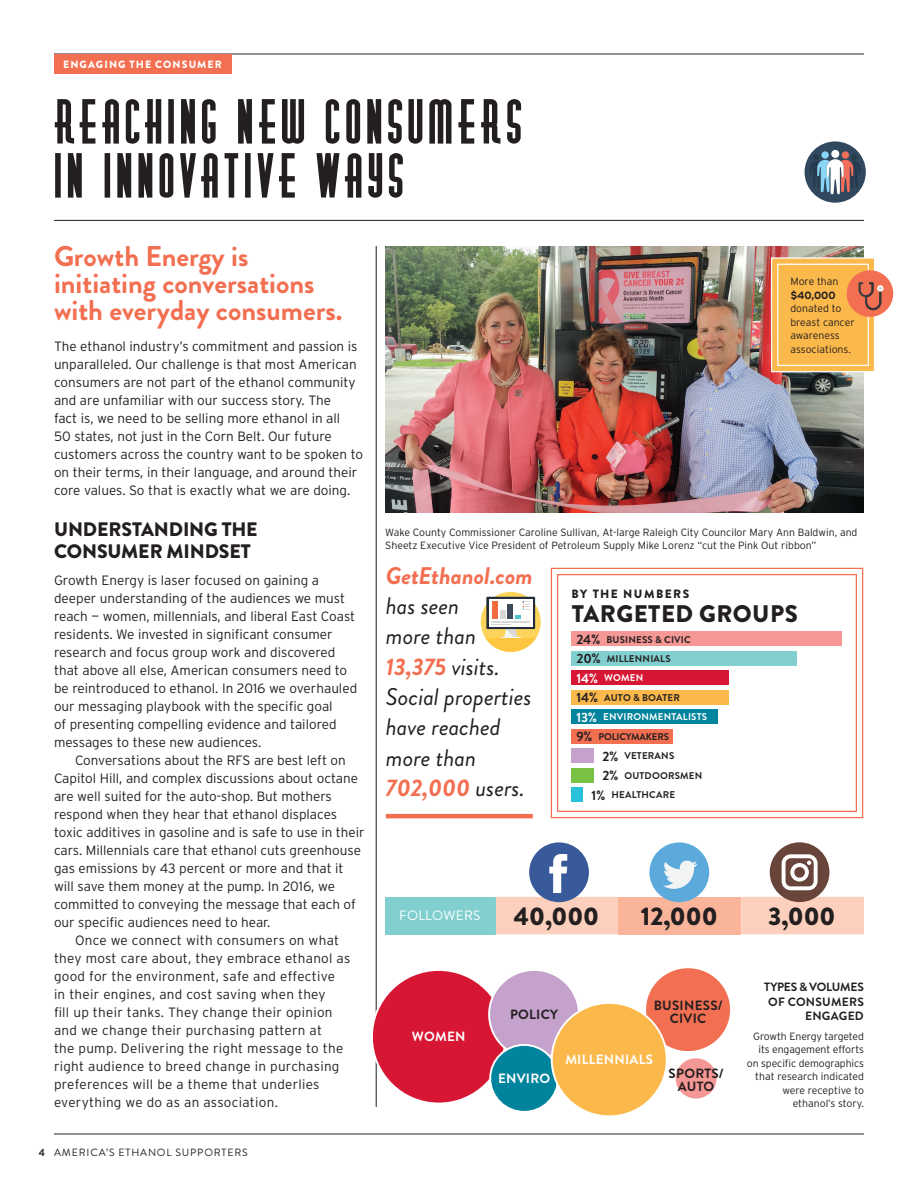
<style>
.page{position:relative;width:918px;height:1188px;background:#fff}
.page>*{position:absolute;margin:0;border:0;box-sizing:border-box;transform-origin:0 0}
.h_37{font:55.5px/54px "Diner Obese";letter-spacing:.095em;color:#231f20}
.subh_16_on_19{font:700 28.5px/27px "Brandon Grotesque";color:#f36f51}
.t1{font:900 25.5px "Brandon Grotesque";color:#231f20}
.callout{font:italic 24px/30.3px "Brandon Grotesque";color:#231f20}
.t2{font:900 24px "Brandon Grotesque";letter-spacing:.02em;color:#231f20}
.subh_13_on_15_2L{font:900 19.5px/22.5px "Brandon Grotesque";letter-spacing:-.01em;color:#231f20}
.b_ni{font:300 13.5px/18px "Interstate";color:#231f20}
.b_9_on_12{font:300 13.5px/18px "Interstate";color:#231f20}
.b_9_on_12-2{font:300 13.5px/18px "Interstate";letter-spacing:.02em;color:#231f20}
.t3{font:13.5px "Brandon Grotesque";letter-spacing:.02em;color:#fff}
.t4{font:700 13.35px/13.4px "Brandon Grotesque";letter-spacing:.02em;color:#231f20;text-align:center}
.t5{font:700 13.35px "Brandon Grotesque";letter-spacing:.02em;color:#fff}
.t6{font:700 12px/14.4px "Brandon Grotesque";letter-spacing:.02em;color:#231f20;text-align:right}
.t7{font:900 12px "Brandon Grotesque";letter-spacing:.12em;color:#231f20}
.b_9_on_12-3{font:300 10.5px/13.5px "Interstate";color:#231f20}
.t8{font:10.5px "Brandon Grotesque";letter-spacing:.08em;color:#231f20}
.section_label{font:900 10.5px "Brandon Grotesque";letter-spacing:.105em;color:#fff}
.t9{font:700 9.75px "Brandon Grotesque";letter-spacing:.02em;color:#231f20}
.t10{font:700 9.75px "Brandon Grotesque";letter-spacing:.02em;color:#fff}
.t11{font:700 9.75px "Brandon Grotesque";letter-spacing:-.02em;color:#231f20}
.s1{font-weight:700}
.s2{font-weight:700;color:#f36f51}
.s3{font-size:13.5px}
</style>
<div class="page">
<hr style="left:54px;top:1134px;width:810px;height:1px;background:#231f20">
<hr style="left:54px;top:54px;width:810px;height:1px;background:#231f20">
<hr style="left:54px;top:220px;width:810px;height:1px;background:#231f20">
<hr style="left:376px;top:246px;width:1px;height:861px;background:#231f20">
<div style="left:54px;top:54px;width:177px;height:20px;background:#f36f51"></div>
<img style="left:385px;top:246px;width:479px;height:267px">
<svg style="left:550px;top:567px;width:314px;height:252px"></svg>
<div style="left:557px;top:574px;width:300px;height:238px;border:1px solid #f36f51"></div>
<hr style="left:386px;top:814px;width:147px;height:4px;background:#f36f51">
<svg style="left:481px;top:592px;width:60px;height:60px"></svg>
<div style="left:486px;top:597px;width:49px;height:32px;background:#222c3b"></div>
<div style="left:489px;top:599px;width:44px;height:28px;background:#fff"></div>
<svg style="left:485px;top:601px;width:51px;height:51px"></svg>
<div style="left:847px;top:270px;width:46px;height:47px;background:#f36f51;border-radius:50%"></div>
<svg style="left:770px;top:257px;width:112px;height:116px"></svg>
<div style="left:385px;top:897px;width:111px;height:37px;background:#81cfcf"></div>
<div style="left:805px;top:141px;width:61px;height:62px;background:#31495e;border-radius:50%"></div>
<div style="left:842px;top:151px;width:7px;height:8px;background:#f26e5a;border-radius:50%"></div>
<svg style="left:821px;top:151px;width:8px;height:8px"></svg>
<svg style="left:810px;top:154px;width:51px;height:40px"></svg>
<div style="left:831px;top:150px;width:8px;height:8px;background:#fff;border-radius:50%"></div>
<div style="left:372px;top:970px;width:134px;height:134px;background:#d71634;border-radius:50%"></div>
<div style="left:645px;top:967px;width:86px;height:85px;background:#f36f51;border-radius:50%"></div>
<div style="left:644px;top:966px;width:88px;height:87px;border:2px solid #fff;border-radius:50%"></div>
<div style="left:489px;top:970px;width:90px;height:89px;background:#c4a2cb;border-radius:50%"></div>
<div style="left:490px;top:1045px;width:68px;height:67px;background:#00839c;border-radius:50%"></div>
<div style="left:489px;top:1044px;width:70px;height:69px;border:2px solid #fff;border-radius:50%"></div>
<div style="left:675px;top:1057px;width:42px;height:42px;background:#f59794;border-radius:50%"></div>
<div style="left:674px;top:1056px;width:44px;height:44px;border:2px solid #fff;border-radius:50%"></div>
<div style="left:552px;top:1003px;width:115px;height:113px;background:#fcb94b;border-radius:50%"></div>
<div style="left:551px;top:1002px;width:117px;height:115px;border:2px solid #fff;border-radius:50%"></div>
<div style="left:572px;top:631px;width:270px;height:15px;background:#f59794"></div>
<div style="left:572px;top:651px;width:225px;height:15px;background:#81cfcf"></div>
<div style="left:572px;top:670px;width:157px;height:15px;background:#d71634"></div>
<div style="left:572px;top:690px;width:157px;height:15px;background:#fcb94b"></div>
<div style="left:572px;top:709px;width:146px;height:15px;background:#00839c"></div>
<div style="left:572px;top:729px;width:101px;height:15px;background:#f36f51"></div>
<div style="left:572px;top:748px;width:22px;height:15px;background:#c4a2cb"></div>
<div style="left:572px;top:768px;width:22px;height:15px;background:#79c142"></div>
<div style="left:572px;top:787px;width:11px;height:15px;background:#29c0da"></div>
<svg style="left:496px;top:843px;width:368px;height:91px"></svg>
<p class="section_label" style="left:63px;top:57px;width:160px">ENGAGING THE CONSUMER</p>
<p class="h_37" style="left:54px;top:95px;width:468px">REACHING NEW CONSUMERS<br>IN INNOVATIVE WAYS</p>
<p class="subh_16_on_19" style="left:54px;top:243px;width:290px">Growth Energy is initiating conversations with everyday consumers.</p>
<p class="b_ni" style="left:54px;top:337px;width:311px">The ethanol industry’s commitment and passion is unparalleled. Our challenge is that most American consumers are not part of the ethanol community and are unfamiliar with our success story. The<br>fact is, we need to be selling more ethanol in all<br>50 states, not just in the Corn Belt. Our future customers across the country want to be spoken to on their terms, in their language, and around their core values. So that is exactly what we are doing.</p>
<p class="subh_13_on_15_2L" style="left:54px;top:518px;width:205px">UNDERSTANDING THE<br>CONSUMER MINDSET</p>
<p class="b_ni" style="left:54px;top:571px;width:305px">Growth Energy is laser focused on gaining a deeper understanding of the audiences we must reach — women, millennials, and liberal East Coast residents. We invested in significant consumer research and focus group work and discovered that above all else, American consumers need to be reintroduced to ethanol. In 2016 we overhauled our messaging playbook with the specific goal<br>of presenting compelling evidence and tailored messages to these new audiences.</p>
<p class="b_9_on_12" style="left:54px;top:751px;width:312px;text-indent:21px">Conversations about the RFS are best left on Capitol Hill, and complex discussions about octane are well suited for the auto-shop. But mothers respond when they hear that ethanol displaces toxic additives in gasoline and is safe to use in their cars. Millennials care that ethanol cuts greenhouse gas emissions by 43 percent or more and that it will save them money at the pump. In 2016, we committed to conveying the message that each of our specific audiences need to hear.</p>
<p class="b_9_on_12-2" style="left:54px;top:931px;width:298px;text-indent:21px">Once we connect with consumers on what they most care about, they embrace ethanol as good for the environment, safe and effective<br>in their engines, and cost saving when they<br>fill up their tanks. They change their opinion and we change their purchasing pattern at<br>the pump. Delivering the right message to the right audience to breed change in purchasing preferences will be a theme that underlies everything we do as an association.</p>
<p class="t8" style="left:39px;top:1146px;width:211px"><span class="s1">4</span> AMERICA’S ETHANOL SUPPORTERS</p>
<p class="b_9_on_12-3" style="left:790px;top:275px;width:66px">More than <span class="s1">$40,000 </span>donated to breast cancer awareness associations.</p>
<p class="b_9_on_12-3" style="left:385px;top:525px;width:474px">Wake County Commissioner Caroline Sullivan, At-large Raleigh City Councilor Mary Ann Baldwin, and<br>Sheetz Executive Vice President of Petroleum Supply Mike Lorenz “cut the Pink Out ribbon”</p>
<p class="callout" style="left:386px;top:561px;width:148px"><span class="s2">GetEthanol.com </span>has seen<br>more than<br><span class="s2">13,375</span> visits.<br>Social properties have reached more than<br><span class="s2">702,000</span> users.</p>
<p class="t7" style="left:572px;top:585px;width:119px">BY THE NUMBERS</p>
<p class="t2" style="left:572px;top:597px;width:228px">TARGETED GROUPS</p>
<p class="t9" style="left:576px;top:632px;width:116px"><span class="s3">24%</span> BUSINESS &amp; CIVIC</p>
<p class="t9" style="left:576px;top:651px;width:96px"><span class="s3">20%</span> MILLENNIALS</p>
<p class="t10" style="left:576px;top:671px;width:68px"><span class="s3">14%</span> WOMEN</p>
<p class="t9" style="left:576px;top:690px;width:105px"><span class="s3">14%</span> AUTO &amp; BOATER</p>
<p class="t10" style="left:576px;top:710px;width:132px"><span class="s3">13%</span> ENVIRONMENTALISTS</p>
<p class="t11" style="left:576px;top:729px;width:94px"><span class="s3">9%</span> POLICYMAKERS</p>
<p class="t9" style="left:602px;top:749px;width:73px"><span class="s3">2%</span> VETERANS</p>
<p class="t9" style="left:602px;top:768px;width:101px"><span class="s3">2%</span> OUTDOORSMEN</p>
<p class="t9" style="left:592px;top:788px;width:85px"><span class="s3">1%</span> HEALTHCARE</p>
<p class="t3" style="left:399px;top:906px;width:83px">FOLLOWERS</p>
<p class="t1" style="left:514px;top:898px;width:87px">40,000</p>
<p class="t1" style="left:641px;top:898px;width:78px">12,000</p>
<p class="t1" style="left:768px;top:898px;width:69px">3,000</p>
<p class="t5" style="left:412px;top:1028px;width:55px">WOMEN</p>
<p class="t4" style="left:654px;top:999px;width:70px">BUSINESS/</p>
<p class="t4" style="left:510px;top:1008px;width:49px">POLICY</p>
<p class="t4" style="left:670px;top:1012px;width:38px">CIVIC</p>
<p class="t5" style="left:565px;top:1050px;width:89px">MILLENNIALS</p>
<p class="t5" style="left:498px;top:1069px;width:54px">ENVIRO</p>
<p class="t4" style="left:669px;top:1067px;width:57px">SPORTS/<br>AUTO</p>
<p class="t6" style="left:764px;top:980px;width:101px">TYPES &amp; VOLUMES<br>OF CONSUMERS<br>ENGAGED</p>
<p class="b_9_on_12-3" style="left:747px;top:1029px;width:119px;text-align:right">Growth Energy targeted its engagement efforts on specific demographics that research indicated were receptive to ethanol’s story.</p>
</div>
